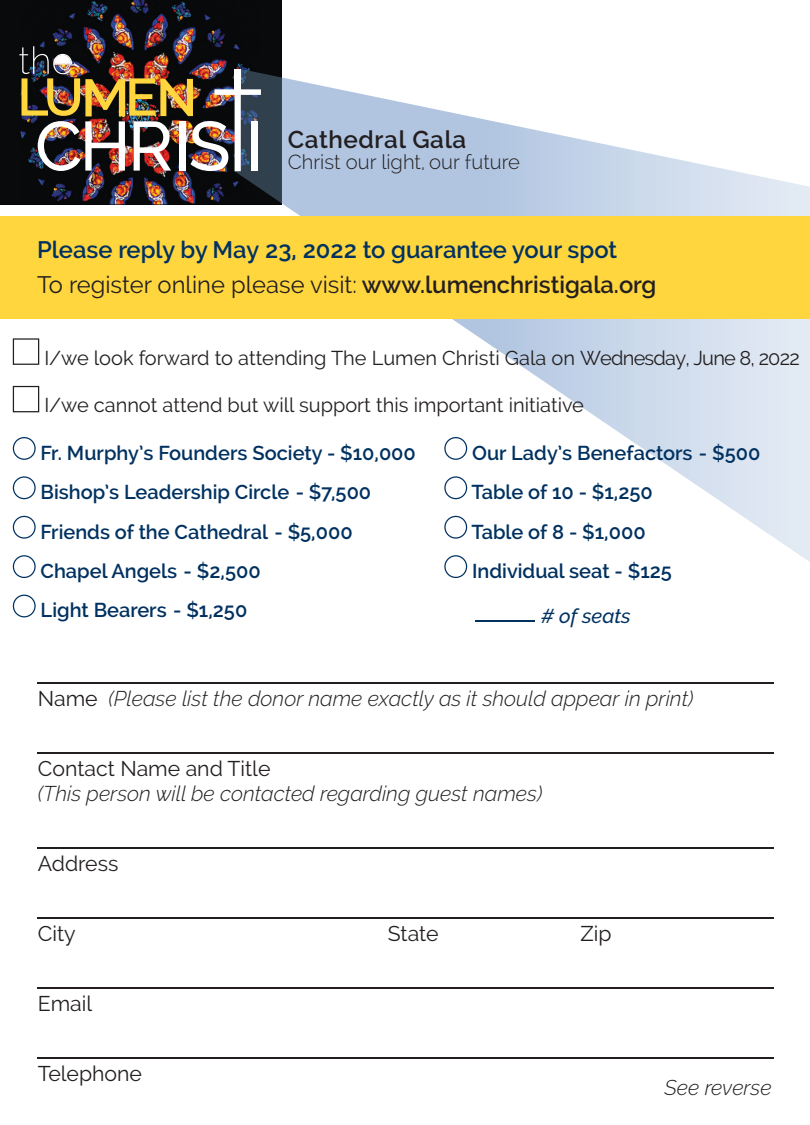
<style>
.page{position:relative;width:810px;height:1125px;background:#fff}
.page>*{position:absolute;margin:0;border:0;box-sizing:border-box;transform-origin:0 0}
.t1{font:600 24.25px "Raleway";letter-spacing:.025em;color:#231f20}
.t2{font:600 23.75px/35px "Raleway";color:#003160}
.t3{font:italic 300 21.25px/25px "Raleway";color:#231f20}
.t4{font:21.25px "Raleway";color:#231f20}
.t5{font:300 20.25px "Raleway";color:#231f20}
.t6{font:600 20px/39.5px "Raleway";color:#003160}
.t7{font:20px "Raleway";color:#231f20}
.t8{font:italic 500 20px "Raleway";color:#003160}
.s1{font-weight:400;color:#231f20}
.s2{color:#231f20}
.s3{font-weight:400;font-style:normal}
</style>
<div class="page">
<img style="left:0;top:0;width:282px;height:204px">
<svg style="left:282px;top:77px;width:528px;height:485px"></svg>
<img style="left:235px;top:69px;width:47px;height:134px">
<hr style="left:38px;top:682px;width:736px;height:1px;background:#231f20">
<hr style="left:38px;top:752px;width:736px;height:1px;background:#231f20">
<hr style="left:38px;top:847px;width:736px;height:1px;background:#231f20">
<hr style="left:38px;top:917px;width:736px;height:1px;background:#231f20">
<hr style="left:38px;top:987px;width:736px;height:1px;background:#231f20">
<hr style="left:38px;top:1057px;width:736px;height:1px;background:#231f20">
<img style="left:19px;top:46px;width:242px;height:125px">
<div style="left:0;top:216px;width:810px;height:102px;background:#ffd63e"></div>
<svg style="left:13px;top:338px;width:26px;height:27px"></svg>
<svg style="left:13px;top:386px;width:26px;height:26px"></svg>
<svg style="left:13px;top:437px;width:23px;height:23px"></svg>
<svg style="left:13px;top:476px;width:23px;height:23px"></svg>
<svg style="left:13px;top:516px;width:23px;height:23px"></svg>
<svg style="left:13px;top:555px;width:23px;height:23px"></svg>
<svg style="left:13px;top:595px;width:23px;height:22px"></svg>
<svg style="left:444px;top:437px;width:23px;height:23px"></svg>
<svg style="left:444px;top:476px;width:23px;height:23px"></svg>
<svg style="left:444px;top:516px;width:23px;height:23px"></svg>
<svg style="left:444px;top:555px;width:23px;height:23px"></svg>
<hr style="left:475px;top:620px;width:60px;height:1px;background:#003160">
<p class="t1" style="left:288px;top:125px;width:180px">Cathedral Gala</p>
<p class="t5" style="left:288px;top:150px;width:234px">Christ our light, our future</p>
<p class="t2" style="left:37px;top:233px;width:621px">Please reply by May 23, 2022 to guarantee your spot<br><span class="s1">To register online please visit:</span> <span class="s2">www.lumenchristigala.org</span></p>
<p class="t7" style="left:44px;top:346px;width:757px">I/we look forward to attending The Lumen Christi Gala on Wednesday, June 8, 2022</p>
<p class="t7" style="left:44px;top:394px;width:541px">I/we cannot attend but will support this important initiative</p>
<p class="t6" style="left:41px;top:433px;width:377px">Fr. Murphy’s Founders Society - $10,000<br>Bishop’s Leadership Circle - $7,500<br>Friends of the Cathedral - $5,000<br>Chapel Angels - $2,500<br>Light Bearers - $1,250</p>
<p class="t6" style="left:472px;top:433px;width:290px">Our Lady’s Benefactors - $500<br>Table of 10 - $1,250<br>Table of 8 - $1,000<br>Individual seat - $125</p>
<p class="t8" style="left:541px;top:604px;width:91px"># of seats</p>
<p class="t3" style="left:38px;top:686px;width:657px"><span class="s3">Name</span> (Please list the donor name exactly as it should appear in print)</p>
<p class="t3" style="left:38px;top:756px;width:506px"><span class="s3">Contact Name and Title<br></span>(This person will be contacted regarding guest names)</p>
<p class="t4" style="left:38px;top:851px;width:82px">Address</p>
<p class="t4" style="left:38px;top:921px;width:39px">City</p>
<p class="t4" style="left:388px;top:921px;width:52px">State</p>
<p class="t4" style="left:580px;top:921px;width:33px">Zip</p>
<p class="t4" style="left:38px;top:991px;width:56px">Email</p>
<p class="t4" style="left:38px;top:1061px;width:106px">Telephone</p>
<p class="t3" style="left:664px;top:1075px;width:109px">See reverse</p>
</div>
